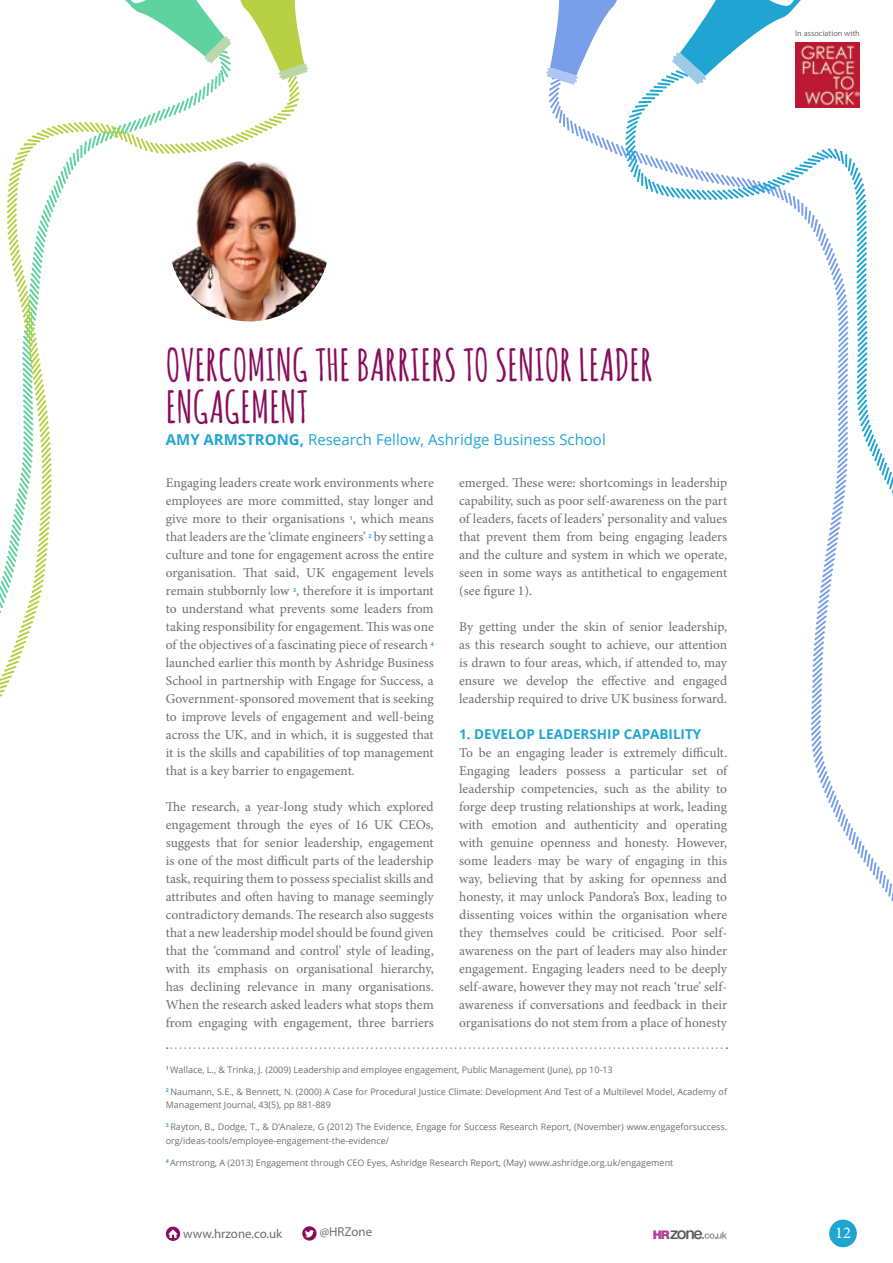
<style>
.page{position:relative;width:893px;height:1263px;background:#fff}
.page>*{position:absolute;margin:0;border:0;box-sizing:border-box;transform-origin:0 0}
.t1{font:700 43.5px/42px "Amatic SC";color:#890b5b}
.t2{font:500 16.5px "Helvetica Neue";color:#58595b}
.t3{font:16.5px "Minion Pro";color:#fff}
.t4{font:15px "Open Sans";color:#20a5d3}
.t5{font:13.5px/18px "Minion Pro";letter-spacing:-.005em;color:#6d6e71;text-align:justify}
.t6{font:700 13.5px "Open Sans";color:#20a5d3}
.t7{font:12.9px "Myriad Pro";color:#6d6e71}
.t8{font:9px/13.5px "Open Sans";color:#6d6e71}
.t9{font:8.4px "Myriad Pro";color:#6d6e71}
.t10{font:700 5.25px "Open Sans";color:#20a5d3}
.s1{font-weight:700}
.s2{font-weight:900;font-size:12px;color:#b43e97}
</style>
<div class="page">
<svg style="left:0;top:80px;width:302px;height:617px"></svg>
<svg style="left:548px;top:85px;width:345px;height:816px"></svg>
<svg style="left:623px;top:72px;width:270px;height:691px"></svg>
<svg style="left:546px;top:0;width:95px;height:85px"></svg>
<svg style="left:672px;top:0;width:189px;height:85px"></svg>
<svg style="left:125px;top:0;width:183px;height:80px"></svg>
<svg style="left:703px;top:1232px;width:24px;height:7px"></svg>
<svg style="left:302px;top:1226px;width:15px;height:14px"></svg>
<svg style="left:305px;top:1230px;width:9px;height:7px"></svg>
<svg style="left:166px;top:1226px;width:14px;height:15px"></svg>
<svg style="left:168px;top:1229px;width:10px;height:9px"></svg>
<img style="left:795px;top:43px;width:65px;height:65px">
<div style="left:829px;top:1219px;width:28px;height:28px;background:#20a5d3;border-radius:50%"></div>
<img style="left:169px;top:161px;width:161px;height:160px;border-radius:80px">
<svg style="left:167px;top:1047px;width:560px;height:2px"></svg>
<p class="t9" style="left:795px;top:28px;width:66px">In association with</p>
<h1 class="t1" style="left:166px;top:342px;width:488px">OVERCOMING THE BARRIERS TO SENIOR LEADER<br>ENGAGEMENT</h1>
<p class="t4" style="left:166px;top:429px;width:441px"><span class="s1">AMY ARMSTRONG,</span> Research Fellow, Ashridge Business School</p>
<p class="t5" style="left:166px;top:474px;width:269px">Engaging leaders create work environments where employees are more committed, stay longer and give more to their organisations</p>
<p class="t5" style="left:166px;top:510px;width:269px;text-indent:187px">, which means that leaders are the ‘climate engineers’</p>
<p class="t10" style="left:350px;top:515px;width:4px">1</p>
<p class="t5" style="left:166px;top:528px;width:269px;text-indent:208px">by setting a culture and tone for engagement across the entire organisation. That said, UK engagement levels remain stubbornly low</p>
<p class="t10" style="left:368px;top:533px;width:4px">2</p>
<p class="t5" style="left:166px;top:582px;width:269px;text-indent:130px">, therefore it is important to understand what prevents some leaders from taking responsibility for engagement. This was one of the objectives of a fascinating piece of research</p>
<p class="t10" style="left:293px;top:587px;width:4px">3</p>
<p class="t10" style="left:431px;top:641px;width:4px">4</p>
<p class="t5" style="left:166px;top:654px;width:269px">launched earlier this month by Ashridge Business School in partnership with Engage for Success, a Government-sponsored movement that is seeking to improve levels of engagement and well-being across the UK, and in which, it is suggested that it is the skills and capabilities of top management that is a key barrier to engagement.</p>
<p class="t5" style="left:166px;top:798px;width:269px">The research, a year-long study which explored engagement through the eyes of 16 UK CEOs, suggests that for senior leadership, engagement is one of the most difficult parts of the leadership task, requiring them to possess specialist skills and attributes and often having to manage seemingly contradictory demands. The research also suggests that a new leadership model should be found given that the ‘command and control’ style of leading, with its emphasis on organisational hierarchy, has declining relevance in many organisations.<br>When the research asked leaders what stops them from engaging with engagement, three barriers</p>
<p class="t5" style="left:459px;top:474px;width:269px">emerged. These were: shortcomings in leadership capability, such as poor self-awareness on the part of leaders, facets of leaders’ personality and values that prevent them from being engaging leaders and the culture and system in which we operate, seen in some ways as antithetical to engagement (see figure 1).</p>
<p class="t5" style="left:459px;top:618px;width:269px">By getting under the skin of senior leadership, as this research sought to achieve, our attention is drawn to four areas, which, if attended to, may ensure we develop the effective and engaged leadership required to drive UK business forward.</p>
<p class="t6" style="left:459px;top:725px;width:244px">1. DEVELOP LEADERSHIP CAPABILITY</p>
<p class="t5" style="left:459px;top:744px;width:269px">To be an engaging leader is extremely difficult.<br>Engaging leaders possess a particular set of leadership competencies, such as the ability to forge deep trusting relationships at work, leading with emotion and authenticity and operating with genuine openness and honesty. However, some leaders may be wary of engaging in this way, believing that by asking for openness and honesty, it may unlock Pandora’s Box, leading to dissenting voices within the organisation where they themselves could be criticised. Poor self&shy;awareness on the part of leaders may also hinder engagement. Engaging leaders need to be deeply self-aware, however they may not reach ‘true’ self&shy;awareness if conversations and feedback in their organisations do not stem from a place of honesty</p>
<p class="t8" style="left:166px;top:1062px;width:448px"><sup>1</sup> Wallace, L., &amp; Trinka, J. (2009) Leadership and employee engagement, Public Management (June), pp 10-13</p>
<p class="t8" style="left:166px;top:1084px;width:563px"><sup>2</sup> Naumann, S.E., &amp; Bennett, N. (2000) A Case for Procedural Justice Climate: Development And Test of a Multilevel Model, Academy of<br>Management Journal, 43(5), pp 881-889</p>
<p class="t8" style="left:166px;top:1120px;width:563px"><sup>3</sup> Rayton, B., Dodge, T., &amp; D’Analeze, G (2012) The Evidence, Engage for Success Research Report, (November) www.engageforsuccess. org/ideas-tools/employee-engagement-the-evidence/</p>
<p class="t8" style="left:166px;top:1155px;width:509px"><sup>4</sup> Armstrong, A (2013) Engagement through CEO Eyes, Ashridge Research Report, (May) www.ashridge.org.uk/engagement</p>
<p class="t7" style="left:183px;top:1225px;width:101px">www.hrzone.co.uk</p>
<p class="t7" style="left:320px;top:1223px;width:54px">@HRZone</p>
<p class="t2" style="left:653px;top:1223px;width:52px"><span class="s2">HR</span>zone</p>
<p class="t3" style="left:835px;top:1222px;width:17px">12</p>
</div>
